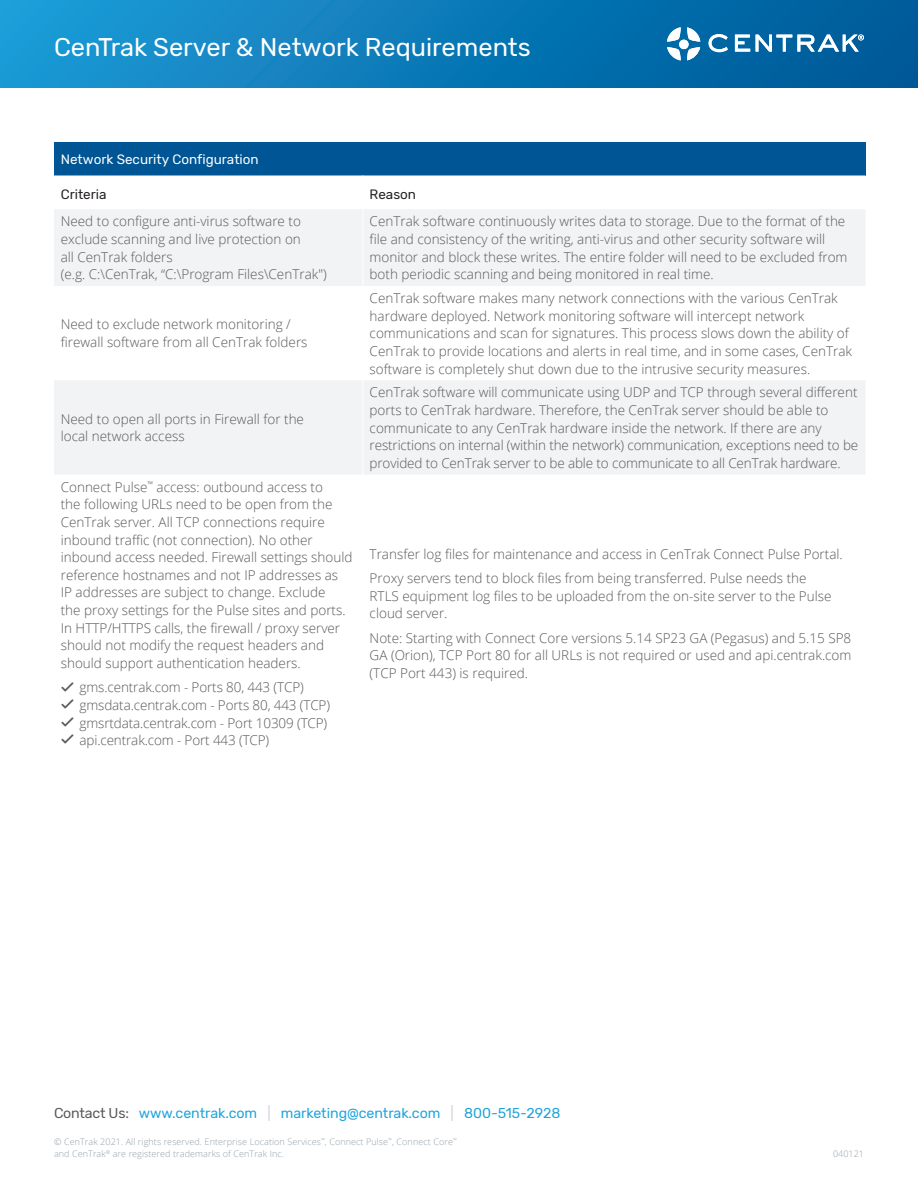
<style>
.page{position:relative;width:918px;height:1188px;background:#fff}
.page>*{position:absolute;margin:0;border:0;box-sizing:border-box;transform-origin:0 0}
.spec_sheet_title_1{font:25.5px "Rubik";color:#fff}
.sub_heads{font:14.25px "Rubik";letter-spacing:-.005em;color:#1ea3dc}
.body_copy{font:300 13.5px/17.7px "Open Sans";color:#57585a}
.body_copy-2{font:13.5px "Rubik";color:#fff}
.body_copy-3{font:13.5px "Rubik";color:#231f20}
.t1{font:300 9px/11.2px "Open Sans";letter-spacing:.01em;color:#94a0a9}
.s1{color:#57585a}
.s2{color:#d1d2d4}
</style>
<div class="page">
<div style="left:0;top:0;width:918px;height:88px;background:linear-gradient(to right,#1c9bd6,#005896)"></div>
<svg style="left:709px;top:34px;width:19px;height:18px"></svg>
<svg style="left:735px;top:35px;width:15px;height:17px"></svg>
<svg style="left:756px;top:35px;width:108px;height:17px"></svg>
<svg style="left:667px;top:27px;width:33px;height:33px"></svg>
<div style="left:54px;top:142px;width:812px;height:34px;background:#005594"></div>
<svg style="left:54px;top:210px;width:811px;height:264px;fill:#f2f3f4"></svg>
<hr style="left:363px;top:209px;width:1px;height:77px;background:#fff">
<hr style="left:363px;top:286px;width:1px;height:94px;background:#fff">
<hr style="left:363px;top:380px;width:1px;height:95px;background:#fff">
<p class="spec_sheet_title_1" style="left:54px;top:33px;width:478px">CenTrak Server &amp; Network Requirements</p>
<p class="body_copy-2" style="left:61px;top:152px;width:199px">Network Security Configuration</p>
<p class="body_copy-3" style="left:61px;top:186px;width:47px">Criteria</p>
<p class="body_copy-3" style="left:370px;top:186px;width:48px">Reason</p>
<p class="body_copy" style="left:61px;top:212px;width:268px">Need to configure anti-virus software to exclude scanning and live protection on<br>all CenTrak folders<br>(e.g. C:\CenTrak, “C:\Program Files\CenTrak")</p>
<p class="body_copy" style="left:370px;top:212px;width:479px">CenTrak software continuously writes data to storage. Due to the format of the file and consistency of the writing, anti-virus and other security software will monitor and block these writes. The entire folder will need to be excluded from both periodic scanning and being monitored in real time.</p>
<p class="body_copy" style="left:61px;top:315px;width:248px">Need to exclude network monitoring / firewall software from all CenTrak folders</p>
<p class="body_copy" style="left:370px;top:289px;width:484px">CenTrak software makes many network connections with the various CenTrak hardware deployed. Network monitoring software will intercept network communications and scan for signatures. This process slows down the ability of CenTrak to provide locations and alerts in real time, and in some cases, CenTrak software is completely shut down due to the intrusive security measures.</p>
<p class="body_copy" style="left:61px;top:410px;width:245px">Need to open all ports in Firewall for the local network access</p>
<p class="body_copy" style="left:61px;top:478px;width:293px">Connect Pulse<sup>™</sup> access: outbound access to<br>the following URLs need to be open from the CenTrak server. All TCP connections require inbound traffic (not connection). No other inbound access needed. Firewall settings should reference hostnames and not IP addresses as IP addresses are subject to change. Exclude<br>the proxy settings for the Pulse sites and ports.<br>In HTTP/HTTPS calls, the firewall / proxy server should not modify the request headers and should support authentication headers.</p>
<p class="body_copy" style="left:80px;top:678px;width:226px">gms.centrak.com - Ports 80, 443 (TCP)</p>
<p class="body_copy" style="left:80px;top:696px;width:252px">gmsdata.centrak.com - Ports 80, 443 (TCP)</p>
<p class="body_copy" style="left:80px;top:713px;width:249px">gmsrtdata.centrak.com - Port 10309 (TCP)</p>
<p class="body_copy" style="left:80px;top:731px;width:191px">api.centrak.com - Port 443 (TCP)</p>
<p class="body_copy" style="left:370px;top:383px;width:490px">CenTrak software will communicate using UDP and TCP through several different ports to CenTrak hardware. Therefore, the CenTrak server should be able to communicate to any CenTrak hardware inside the network. If there are any restrictions on internal (within the network) communication, exceptions need to be provided to CenTrak server to be able to communicate to all CenTrak hardware.</p>
<p class="body_copy" style="left:370px;top:545px;width:475px">Transfer log files for maintenance and access in CenTrak Connect Pulse Portal.</p>
<p class="body_copy" style="left:370px;top:569px;width:463px">Proxy servers tend to block files from being transferred. Pulse needs the<br>RTLS equipment log files to be uploaded from the on-site server to the Pulse cloud server.</p>
<p class="body_copy" style="left:370px;top:629px;width:483px;text-align:justify">Note: Starting with Connect Core versions 5.14 SP23 GA (Pegasus) and 5.15 SP8<br>GA (Orion), TCP Port 80 for all URLs is not required or used and api.centrak.com (TCP Port 443) is required.</p>
<p class="sub_heads" style="left:54px;top:1105px;width:508px"><span class="s1">Contact Us:</span> www.centrak.com <span class="s2">|</span> marketing@centrak.com <span class="s2">|</span> 800-515-2928</p>
<p class="t1" style="left:54px;top:1136px;width:404px">© CenTrak 2021. All rights reserved. Enterprise Location Services<sup>™</sup>, Connect Pulse<sup>™</sup>, Connect Core<sup>™ </sup>and CenTrak<sup>®</sup> are registered trademarks of CenTrak Inc.</p>
<p class="t1" style="left:833px;top:1147px;width:32px">040121</p>
</div>
